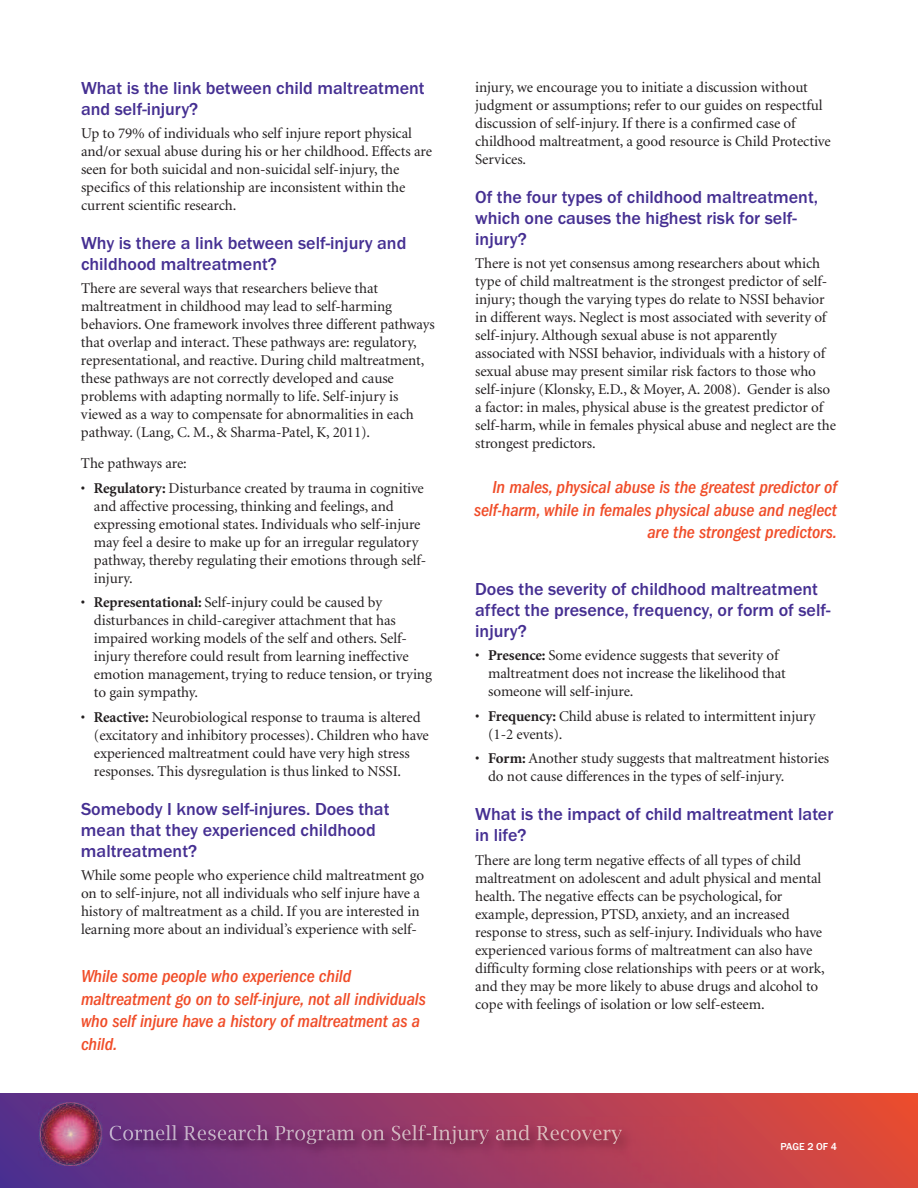
<style>
.page{position:relative;width:918px;height:1188px;background:#fff}
.page>*{position:absolute;margin:0;border:0;box-sizing:border-box;transform-origin:0 0}
.t1{font:500 18px/21px "Franklin Gothic";color:#452f92}
.t2{font:italic 500 condensed 18px/22.5px "Franklin Gothic";letter-spacing:-.005em;color:#f04d29;text-align:right}
.t3{font:15px/18px "Minion";letter-spacing:-.005em;color:#231f20}
.t4{font:500 10.5px "Franklin Gothic";letter-spacing:-.01em;color:#fff}
.s1{font-weight:700}
</style>
<div class="page">
<div style="left:0;top:1094px;width:918px;height:94px;background:linear-gradient(to right,#552e8f,#e64a37)"></div>
<img style="left:99px;top:1117px;width:618px;height:66px">
<img style="left:110px;top:1125px;width:127px;height:16px">
<img style="left:38px;top:1102px;width:65px;height:64px">
<img style="left:99px;top:1117px;width:4px;height:49px">
<p class="t1" style="left:81px;top:77px;width:345px">What is the link between child maltreatment and self-injury?</p>
<p class="t3" style="left:81px;top:125px;width:353px">Up to 79% of individuals who self injure report physical and/or sexual abuse during his or her childhood. Effects are seen for both suicidal and non-suicidal self-injury, the specifics of this relationship are inconsistent within the current scientific research.</p>
<p class="t1" style="left:81px;top:232px;width:327px">Why is there a link between self-injury and childhood maltreatment?</p>
<p class="t3" style="left:81px;top:281px;width:355px">There are several ways that researchers believe that maltreatment in childhood may lead to self-harming behaviors. One framework involves three different pathways that overlap and interact. These pathways are: regulatory, representational, and reactive. During child maltreatment, these pathways are not correctly developed and cause problems with adapting normally to life. Self-injury is viewed as a way to compensate for abnormalities in each pathway. (Lang, C. M., &amp; Sharma-Patel, K, 2011).</p>
<p class="t3" style="left:81px;top:456px;width:107px">The pathways are:</p>
<p class="t3" style="left:94px;top:480px;width:334px;text-indent:-13px">• <span class="s1">Regulatory:</span> Disturbance created by trauma in cognitive and affective processing, thinking and feelings, and expressing emotional states. Individuals who self-injure may feel a desire to make up for an irregular regulatory pathway, thereby regulating their emotions through self&shy;injury.</p>
<p class="t3" style="left:94px;top:595px;width:339px;text-indent:-13px">• <span class="s1">Representational:</span> Self-injury could be caused by disturbances in child-caregiver attachment that has impaired working models of the self and others. Self&shy;injury therefore could result from learning ineffective emotion management, trying to reduce tension, or trying to gain sympathy.</p>
<p class="t3" style="left:94px;top:709px;width:336px;text-indent:-13px">• <span class="s1">Reactive:</span> Neurobiological response to trauma is altered (excitatory and inhibitory processes). Children who have experienced maltreatment could have very high stress responses. This dysregulation is thus linked to NSSI.</p>
<p class="t1" style="left:81px;top:798px;width:310px">Somebody I know self-injures. Does that mean that they experienced childhood maltreatment?</p>
<p class="t3" style="left:81px;top:868px;width:345px">While some people who experience child maltreatment go on to self-injure, not all individuals who self injure have a history of maltreatment as a child. If you are interested in learning more about an individual’s experience with self-</p>
<p class="t2" style="left:81px;top:966px;width:346px;text-align:left">While some people who experience child maltreatment go on to self-injure, not all individuals who self injure have a history of maltreatment as a child.</p>
<p class="t3" style="left:475px;top:79px;width:357px">injury, we encourage you to initiate a discussion without judgment or assumptions; refer to our guides on respectful discussion of self-injury. If there is a confirmed case of childhood maltreatment, a good resource is Child Protective Services.</p>
<p class="t1" style="left:475px;top:186px;width:344px">Of the four types of childhood maltreatment, which one causes the highest risk for self&shy;injury?</p>
<p class="t3" style="left:475px;top:255px;width:362px">There is not yet consensus among researchers about which type of child maltreatment is the strongest predictor of self&shy;injury; though the varying types do relate to NSSI behavior in different ways. Neglect is most associated with severity of self-injury. Although sexual abuse is not apparently associated with NSSI behavior, individuals with a history of sexual abuse may present similar risk factors to those who self-injure (Klonsky, E.D., &amp; Moyer, A. 2008). Gender is also a factor: in males, physical abuse is the greatest predictor of self-harm, while in females physical abuse and neglect are the strongest predictors.</p>
<p class="t2" style="left:474px;top:478px;width:364px">In males, physical abuse is the greatest predictor of self-harm, while in females physical abuse and neglect are the strongest predictors.</p>
<p class="t1" style="left:475px;top:578px;width:357px">Does the severity of childhood maltreatment affect the presence, frequency, or form of self&shy;injury?</p>
<p class="t3" style="left:488px;top:648px;width:299px;text-indent:-13px">• <span class="s1">Presence:</span> Some evidence suggests that severity of maltreatment does not increase the likelihood that someone will self-injure.</p>
<p class="t3" style="left:488px;top:708px;width:329px;text-indent:-13px">• <span class="s1">Frequency:</span> Child abuse is related to intermittent injury (1-2 events).</p>
<p class="t3" style="left:488px;top:751px;width:343px;text-indent:-13px">• <span class="s1">Form:</span> Another study suggests that maltreatment histories do not cause differences in the types of self-injury.</p>
<p class="t1" style="left:475px;top:804px;width:360px">What is the impact of child maltreatment later in life?</p>
<p class="t3" style="left:475px;top:852px;width:351px">There are long term negative effects of all types of child maltreatment on adolescent and adult physical and mental health. The negative effects can be psychological, for example, depression, PTSD, anxiety, and an increased response to stress, such as self-injury. Individuals who have experienced various forms of maltreatment can also have difficulty forming close relationships with peers or at work, and they may be more likely to abuse drugs and alcohol to cope with feelings of isolation or low self-esteem.</p>
<p class="t4" style="left:780px;top:1140px;width:58px">PAGE 2 OF 4</p>
</div>
